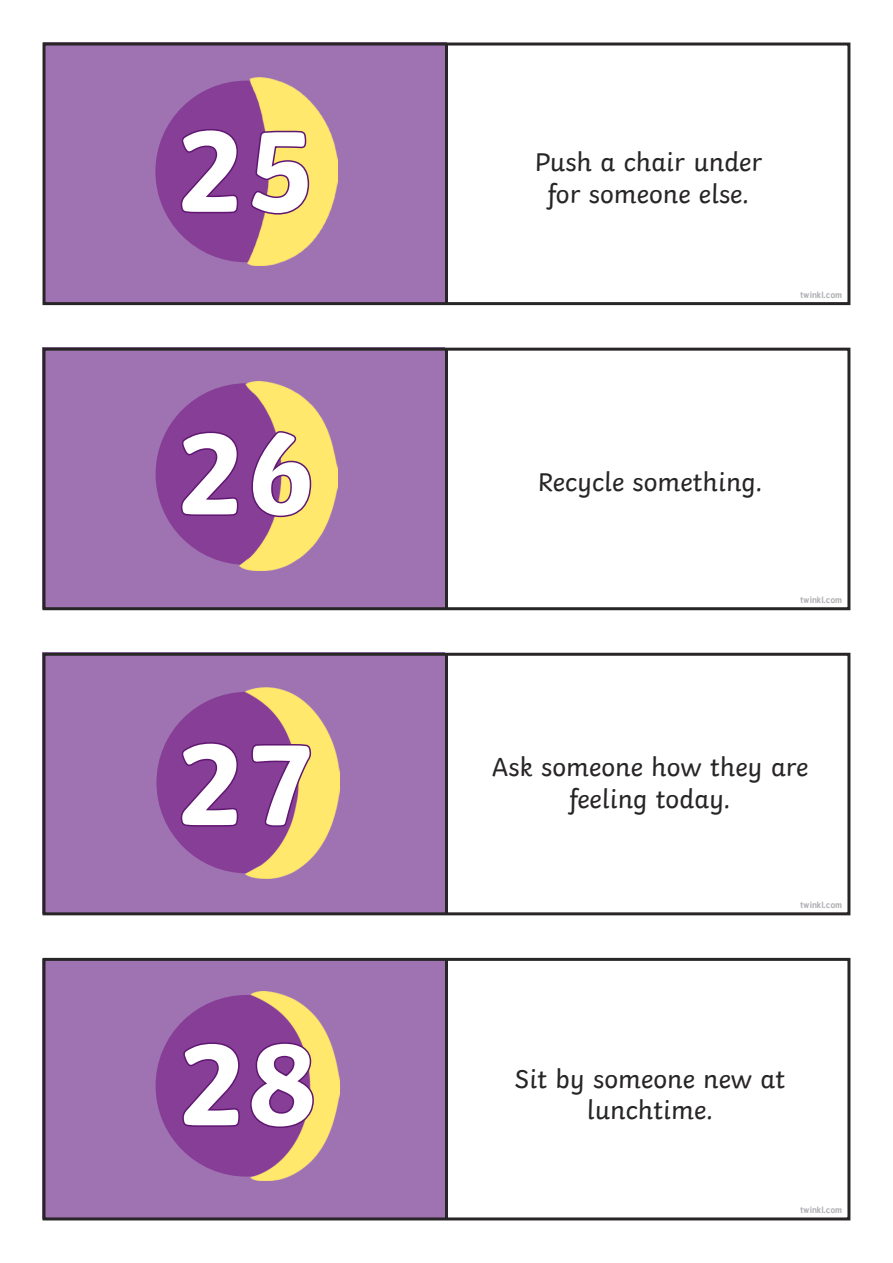
<style>
.page{position:relative;width:893px;height:1263px;background:#fff}
.page>*{position:absolute;margin:0;border:0;box-sizing:border-box;transform-origin:0 0}
.Heading_3{font:700 120px "Twinkl";color:#fff}
.KS1_Body_Copy{font:27px/31.5px "Twinkl";color:#282526;text-align:center}
.t1{font:700 9px "Tuffy";color:#aeafb3}
</style>
<div class="page">
<div style="left:43px;top:43px;width:403px;height:262px;background:#9f73b1"></div>
<div style="left:43px;top:348px;width:402px;height:261px;background:#9f73b1"></div>
<div style="left:43px;top:653px;width:402px;height:261px;background:#9f73b1"></div>
<div style="left:43px;top:959px;width:405px;height:260px;background:#9f73b1"></div>
<hr style="left:445px;top:44px;width:3px;height:260px;background:#282526">
<hr style="left:445px;top:654px;width:3px;height:260px;background:#282526">
<hr style="left:445px;top:349px;width:3px;height:260px;background:#282526">
<hr style="left:445px;top:959px;width:3px;height:260px;background:#282526">
<div style="left:43px;top:43px;width:807px;height:262px;border:3px solid #282526"></div>
<div style="left:43px;top:653px;width:807px;height:262px;border:3px solid #282526"></div>
<div style="left:43px;top:348px;width:807px;height:262px;border:3px solid #282526"></div>
<div style="left:43px;top:958px;width:807px;height:262px;border:3px solid #282526"></div>
<div style="left:155px;top:81px;width:182px;height:181px;background:#873e97;border-radius:50%"></div>
<img style="left:247px;top:78px;width:91px;height:187px">
<svg style="left:181px;top:129px;width:57px;height:85px"></svg>
<svg style="left:249px;top:129px;width:62px;height:87px"></svg>
<div style="left:156px;top:383px;width:181px;height:182px;background:#873e97;border-radius:50%"></div>
<img style="left:240px;top:381px;width:98px;height:190px">
<svg style="left:181px;top:430px;width:60px;height:88px"></svg>
<svg style="left:250px;top:429px;width:63px;height:90px"></svg>
<div style="left:156px;top:692px;width:182px;height:181px;background:#873e97;border-radius:50%"></div>
<img style="left:246px;top:687px;width:93px;height:191px">
<svg style="left:181px;top:742px;width:57px;height:85px"></svg>
<svg style="left:249px;top:742px;width:64px;height:87px"></svg>
<div style="left:156px;top:995px;width:181px;height:181px;background:#873e97;border-radius:50%"></div>
<img style="left:251px;top:991px;width:88px;height:190px">
<svg style="left:182px;top:1042px;width:58px;height:85px"></svg>
<svg style="left:250px;top:1041px;width:66px;height:89px"></svg>
<p class="Heading_3" style="left:175px;top:72px;width:143px">25</p>
<p class="Heading_3" style="left:175px;top:374px;width:143px">26</p>
<p class="Heading_3" style="left:175px;top:685px;width:143px">27</p>
<p class="Heading_3" style="left:177px;top:985px;width:143px">28</p>
<p class="KS1_Body_Copy" style="left:535px;top:144px;width:229px">Push a chair under for someone else.</p>
<p class="t1" style="left:800px;top:287px;width:43px">twinkl.com</p>
<p class="KS1_Body_Copy" style="left:538px;top:464px;width:226px">Recycle something.</p>
<p class="t1" style="left:800px;top:592px;width:43px">twinkl.com</p>
<p class="KS1_Body_Copy" style="left:492px;top:749px;width:318px">Ask someone how they are feeling today.</p>
<p class="t1" style="left:800px;top:898px;width:43px">twinkl.com</p>
<p class="KS1_Body_Copy" style="left:515px;top:1060px;width:272px">Sit by someone new at lunchtime.</p>
<p class="t1" style="left:800px;top:1203px;width:43px">twinkl.com</p>
</div>
